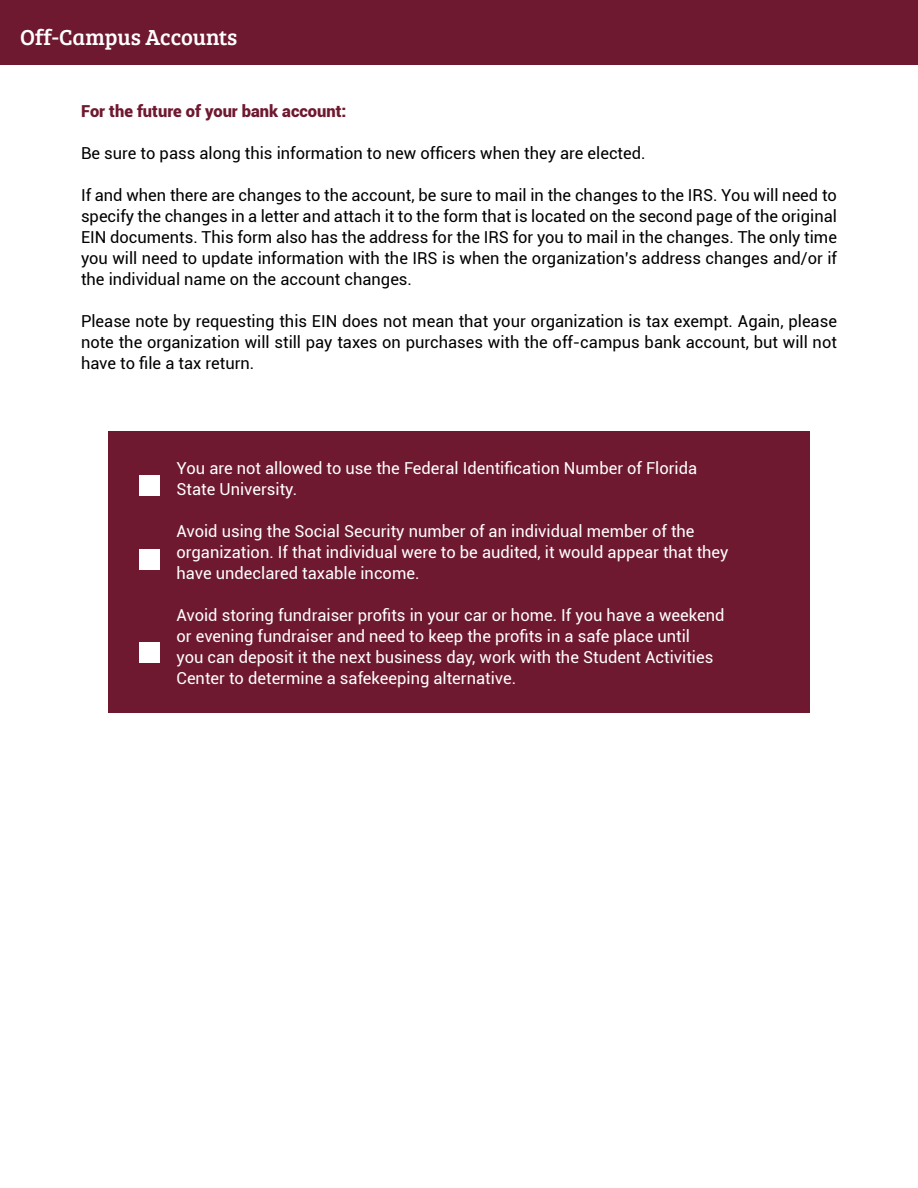
<style>
.page{position:relative;width:918px;height:1188px;background:#fff}
.page>*{position:absolute;margin:0;border:0;box-sizing:border-box;transform-origin:0 0}
.t1{font:22.5px "Bree Serif";color:#fff}
.t2{font:16.5px/21px "Roboto";color:#000;text-align:justify}
.t3{font:16.5px/21px "Roboto";color:#fff}
.t4{font:900 16.5px "Roboto";color:#6f1931}
</style>
<div class="page">
<div style="left:108px;top:431px;width:702px;height:282px;background:#6f1931"></div>
<div style="left:139px;top:476px;width:21px;height:20px;background:#fff"></div>
<div style="left:139px;top:549px;width:21px;height:21px;background:#fff"></div>
<div style="left:139px;top:642px;width:21px;height:21px;background:#fff"></div>
<div style="left:0;top:0;width:918px;height:65px;background:#6f1931"></div>
<p class="t1" style="left:20px;top:21px;width:219px">Off-Campus Accounts</p>
<p class="t4" style="left:81px;top:99px;width:267px">For the future of your bank account:</p>
<p class="t2" style="left:81px;top:142px;width:566px">Be sure to pass along this information to new officers when they are elected.</p>
<p class="t2" style="left:81px;top:184px;width:758px">If and when there are changes to the account, be sure to mail in the changes to the IRS. You will need to specify the changes in a letter and attach it to the form that is located on the second page of the original EIN documents. This form also has the address for the IRS for you to mail in the changes. The only time you will need to update information with the IRS is when the organization’s address changes and/or if the individual name on the account changes.</p>
<p class="t2" style="left:81px;top:310px;width:757px">Please note by requesting this EIN does not mean that your organization is tax exempt. Again, please note the organization will still pay taxes on purchases with the off-campus bank account, but will not have to file a tax return.</p>
<p class="t3" style="left:177px;top:457px;width:522px">You are not allowed to use the Federal Identification Number of Florida<br>State University.</p>
<p class="t3" style="left:177px;top:520px;width:553px">Avoid using the Social Security number of an individual member of the organization. If that individual were to be audited, it would appear that they have undeclared taxable income.</p>
<p class="t3" style="left:177px;top:604px;width:549px">Avoid storing fundraiser profits in your car or home. If you have a weekend or evening fundraiser and need to keep the profits in a safe place until<br>you can deposit it the next business day, work with the Student Activities Center to determine a safekeeping alternative.</p>
</div>
